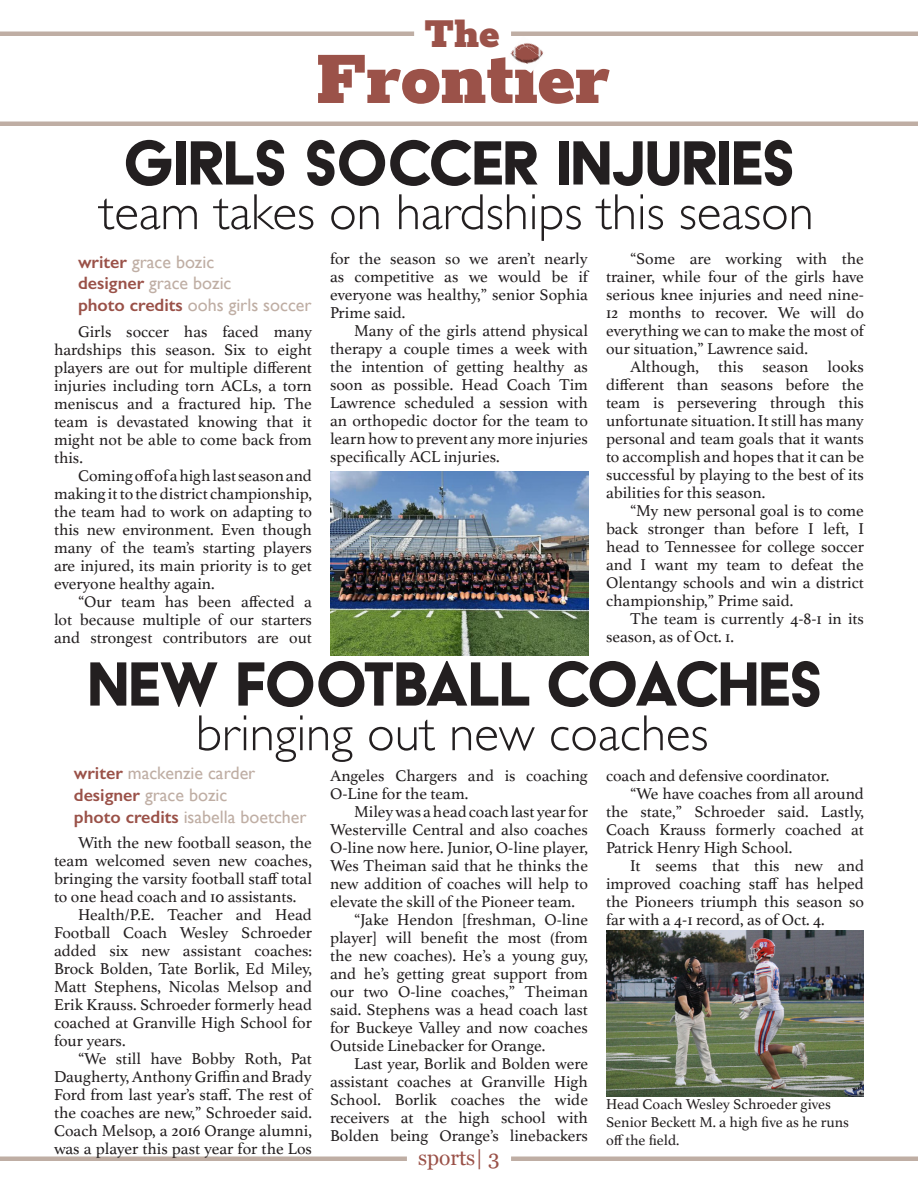
<style>
.page{position:relative;width:918px;height:1188px;background:#fff}
.page>*{position:absolute;margin:0;border:0;box-sizing:border-box;transform-origin:0 0}
.t1{font:900 82.5px "Rokkitt";color:#9b5249}
.t2{font:72px "Acier BAT Display Solid";color:#231f20}
.t3{font:300 51px "Gill Sans";color:#231f20}
.t4{font:900 45px "Rokkitt";color:#9b5249}
.t5{font:21px "Georgia";color:#9a5148}
.t6{font:18px/21.6px "Gill Sans";color:#bfaea4}
.t7{font:16.5px/18px "Athelas";color:#231f20;text-align:justify}
.t8{font:15px/18px "Athelas";color:#231f20}
.s1{font-weight:600;color:#9a5148}
</style>
<div class="page">
<hr style="left:0;top:32px;width:414px;height:4px;background:#bfaea4">
<hr style="left:511px;top:32px;width:407px;height:4px;background:#bfaea4">
<hr style="left:0;top:122px;width:918px;height:4px;background:#bfaea4">
<div style="left:0;top:1156px;width:407px;height:5px;background:#bfaea4"></div>
<div style="left:511px;top:1156px;width:407px;height:5px;background:#bfaea4"></div>
<img style="left:515px;top:43px;width:27px;height:17px">
<img style="left:511px;top:47px;width:27px;height:15px">
<img style="left:510px;top:52px;width:24px;height:10px">
<img style="left:510px;top:58px;width:23px;height:6px">
<img style="left:510px;top:63px;width:19px;height:1px">
<img style="left:330px;top:472px;width:258px;height:183px">
<img style="left:606px;top:931px;width:258px;height:165px">
<h3 class="t4" style="left:424px;top:-3px;width:77px">The</h3>
<h1 class="t1" style="left:314px;top:11px;width:297px">Frontier</h1>
<h2 class="t2" style="left:124px;top:125px;width:672px">GIRLS SOCCER INJURIES</h2>
<h3 class="t3" style="left:99px;top:172px;width:716px">team takes on hardships this season</h3>
<p class="t6" style="left:78px;top:251px;width:235px"><span class="s1">writer</span> grace bozic<br><span class="s1">designer</span> grace bozic<br><span class="s1">photo credits</span> oohs girls soccer</p>
<p class="t7" style="left:54px;top:322px;width:260px;text-indent:24px">Girls soccer has faced many hardships this season. Six to eight players are out for multiple different injuries including torn ACLs, a torn meniscus and a fractured hip. The team is devastated knowing that it might not be able to come back from this.</p>
<p class="t7" style="left:54px;top:466px;width:260px;text-indent:24px">Coming off of a high last season and making it to the district championship, the team had to work on adapting to this new environment. Even though many of the team’s starting players are injured, its main priority is to get everyone healthy again.</p>
<p class="t7" style="left:54px;top:592px;width:260px;text-indent:24px">“Our team has been affected a lot because multiple of our starters and strongest contributors are out</p>
<p class="t7" style="left:330px;top:250px;width:260px">for the season so we aren’t nearly as competitive as we would be if everyone was healthy,” senior Sophia Prime said.</p>
<p class="t7" style="left:330px;top:322px;width:260px;text-indent:24px">Many of the girls attend physical therapy a couple times a week with the intention of getting healthy as soon as possible. Head Coach Tim Lawrence scheduled a session with an orthopedic doctor for the team to learn how to prevent any more injuries specifically ACL injuries.</p>
<p class="t7" style="left:606px;top:250px;width:260px;text-indent:24px">“Some are working with the trainer, while four of the girls have serious knee injuries and need nine-12 months to recover. We will do everything we can to make the most of our situation,” Lawrence said.</p>
<p class="t7" style="left:606px;top:358px;width:260px;text-indent:24px">Although, this season looks different than seasons before the team is persevering through this unfortunate situation. It still has many personal and team goals that it wants to accomplish and hopes that it can be successful by playing to the best of its abilities for this season.</p>
<p class="t7" style="left:606px;top:502px;width:260px;text-indent:24px">“My new personal goal is to come back stronger than before I left, I head to Tennessee for college soccer and I want my team to defeat the Olentangy schools and win a district championship,” Prime said.</p>
<p class="t7" style="left:606px;top:610px;width:260px;text-indent:24px">The team is currently 4-8-1 in its season, as of Oct. 1.</p>
<h2 class="t2" style="left:88px;top:646px;width:736px">NEW FOOTBALL COACHES</h2>
<h3 class="t3" style="left:196px;top:693px;width:514px">bringing out new coaches</h3>
<p class="t6" style="left:74px;top:762px;width:234px"><span class="s1">writer</span> mackenzie carder <span class="s1">designer</span> grace bozic<br><span class="s1">photo credits</span> isabella boetcher</p>
<p class="t7" style="left:78px;top:833px;width:236px">With the new football season, the</p>
<p class="t7" style="left:54px;top:851px;width:259px">team welcomed seven new coaches,</p>
<p class="t7" style="left:54px;top:869px;width:260px">bringing the varsity football staff total</p>
<p class="t7" style="left:54px;top:887px;width:244px">to one head coach and 10 assistants.</p>
<p class="t7" style="left:78px;top:905px;width:236px">Health/P.E. Teacher and Head</p>
<p class="t7" style="left:54px;top:923px;width:260px">Football Coach Wesley Schroeder</p>
<p class="t7" style="left:54px;top:941px;width:260px">added six new assistant coaches:</p>
<p class="t7" style="left:54px;top:959px;width:260px">Brock Bolden, Tate Borlik, Ed Miley,</p>
<p class="t7" style="left:54px;top:977px;width:260px">Matt Stephens, Nicolas Melsop and</p>
<p class="t7" style="left:54px;top:995px;width:260px">Erik Krauss. Schroeder formerly head</p>
<p class="t7" style="left:54px;top:1013px;width:260px">coached at Granville High School for</p>
<p class="t7" style="left:54px;top:1031px;width:73px">four years.</p>
<p class="t7" style="left:78px;top:1049px;width:236px">“We still have Bobby Roth, Pat</p>
<p class="t7" style="left:54px;top:1067px;width:260px">Daugherty, Anthony Griffin and Brady</p>
<p class="t7" style="left:54px;top:1085px;width:260px">Ford from last year’s staff. The rest of</p>
<p class="t7" style="left:54px;top:1103px;width:260px">the coaches are new,” Schroeder said.</p>
<p class="t7" style="left:54px;top:1121px;width:260px">Coach Melsop, a 2016 Orange alumni,</p>
<p class="t7" style="left:54px;top:1139px;width:260px">was a player this past year for the Los</p>
<p class="t7" style="left:330px;top:766px;width:259px">Angeles Chargers and is coaching<br>O-Line for the team.</p>
<p class="t7" style="left:354px;top:802px;width:236px">Miley was a head coach last year for</p>
<p class="t7" style="left:330px;top:820px;width:260px">Westerville Central and also coaches</p>
<p class="t7" style="left:330px;top:838px;width:260px">O-line now here. Junior, O-line player,</p>
<p class="t7" style="left:330px;top:856px;width:260px">Wes Theiman said that he thinks the</p>
<p class="t7" style="left:330px;top:874px;width:259px">new addition of coaches will help to</p>
<p class="t7" style="left:330px;top:892px;width:247px">elevate the skill of the Pioneer team.</p>
<p class="t7" style="left:354px;top:910px;width:236px">“Jake Hendon [freshman, O-line</p>
<p class="t7" style="left:330px;top:928px;width:260px">player] will benefit the most (from</p>
<p class="t7" style="left:330px;top:946px;width:260px">the new coaches). He’s a young guy,</p>
<p class="t7" style="left:330px;top:964px;width:259px">and he’s getting great support from</p>
<p class="t7" style="left:330px;top:982px;width:260px">our two O-line coaches,” Theiman</p>
<p class="t7" style="left:330px;top:1000px;width:259px">said. Stephens was a head coach last</p>
<p class="t7" style="left:330px;top:1018px;width:260px">for Buckeye Valley and now coaches</p>
<p class="t7" style="left:330px;top:1036px;width:217px">Outside Linebacker for Orange.</p>
<p class="t7" style="left:354px;top:1054px;width:236px">Last year, Borlik and Bolden were</p>
<p class="t7" style="left:330px;top:1072px;width:259px">assistant coaches at Granville High</p>
<p class="t7" style="left:330px;top:1090px;width:260px">School. Borlik coaches the wide</p>
<p class="t7" style="left:330px;top:1108px;width:259px">receivers at the high school with</p>
<p class="t7" style="left:330px;top:1126px;width:259px">Bolden being Orange’s linebackers</p>
<p class="t5" style="left:418px;top:1142px;width:83px">sports| 3</p>
<p class="t7" style="left:606px;top:766px;width:225px">coach and defensive coordinator.</p>
<p class="t7" style="left:630px;top:784px;width:236px">“We have coaches from all around</p>
<p class="t7" style="left:606px;top:802px;width:260px">the state,” Schroeder said. Lastly,</p>
<p class="t7" style="left:606px;top:820px;width:259px">Coach Krauss formerly coached at</p>
<p class="t7" style="left:606px;top:838px;width:188px">Patrick Henry High School.</p>
<p class="t7" style="left:630px;top:856px;width:236px">It seems that this new and</p>
<p class="t7" style="left:606px;top:874px;width:260px">improved coaching staff has helped</p>
<p class="t7" style="left:606px;top:892px;width:260px">the Pioneers triumph this season so</p>
<p class="t7" style="left:606px;top:910px;width:220px">far with a 4-1 record, as of Oct. 4.</p>
<p class="t8" style="left:606px;top:1095px;width:245px">Head Coach Wesley Schroeder gives<br>Senior Beckett M. a high five as he runs off the field.</p>
</div>
